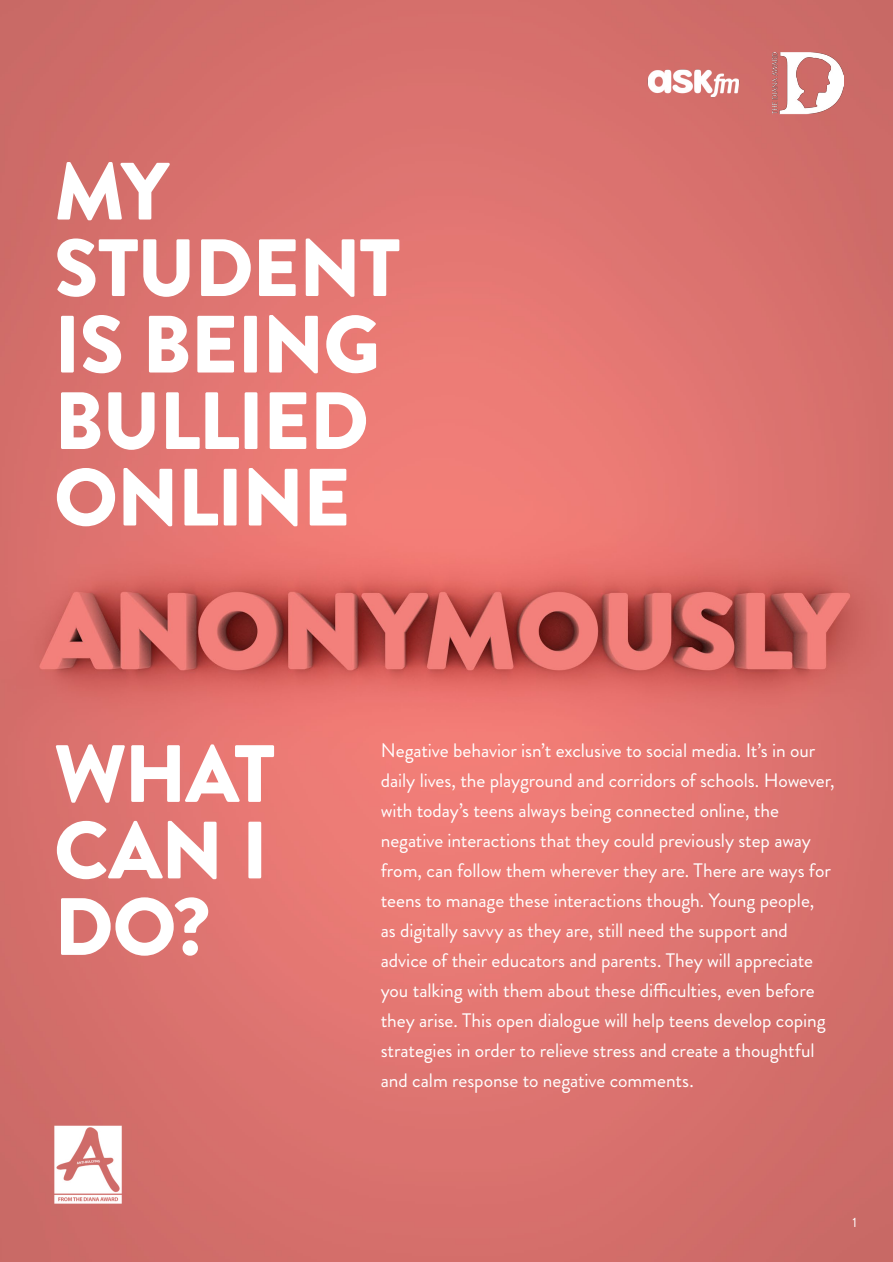
<style>
.page{position:relative;width:893px;height:1262px;background:#fff}
.page>*{position:absolute;margin:0;border:0;box-sizing:border-box;transform-origin:0 0}
.t1{font:900 81px/76.5px "Brandon Grotesque";letter-spacing:-.02em;color:#fff}
.t2{font:19.5px/30px "Brandon Grotesque";letter-spacing:-.005em;color:#fff}
.t3{font:13.5px "Brandon Grotesque";color:#fff}
</style>
<div class="page">
<img style="left:0;top:0;width:892px;height:1262px">
<img style="left:606px;top:69px;width:147px;height:70px">
<img style="left:35px;top:1110px;width:105px;height:108px">
<img style="left:772px;top:48px;width:71px;height:70px">
<h1 class="t1" style="left:54px;top:154px;width:348px">MY<br>STUDENT<br>IS BEING<br>BULLIED<br>ONLINE</h1>
<h1 class="t1" style="left:54px;top:736px;width:223px;text-align:justify">WHAT CAN I DO?</h1>
<p class="t2" style="left:381px;top:736px;width:455px">Negative behavior isn’t exclusive to social media. It’s in our daily lives, the playground and corridors of schools. However, with today’s teens always being connected online, the negative interactions that they could previously step away from, can follow them wherever they are. There are ways for teens to manage these interactions though. Young people,<br>as digitally savvy as they are, still need the support and advice of their educators and parents. They will appreciate you talking with them about these difficulties, even before they arise. This open dialogue will help teens develop coping strategies in order to relieve stress and create a thoughtful and calm response to negative comments.</p>
<p class="t3" style="left:852px;top:1213px;width:6px">1</p>
</div>
